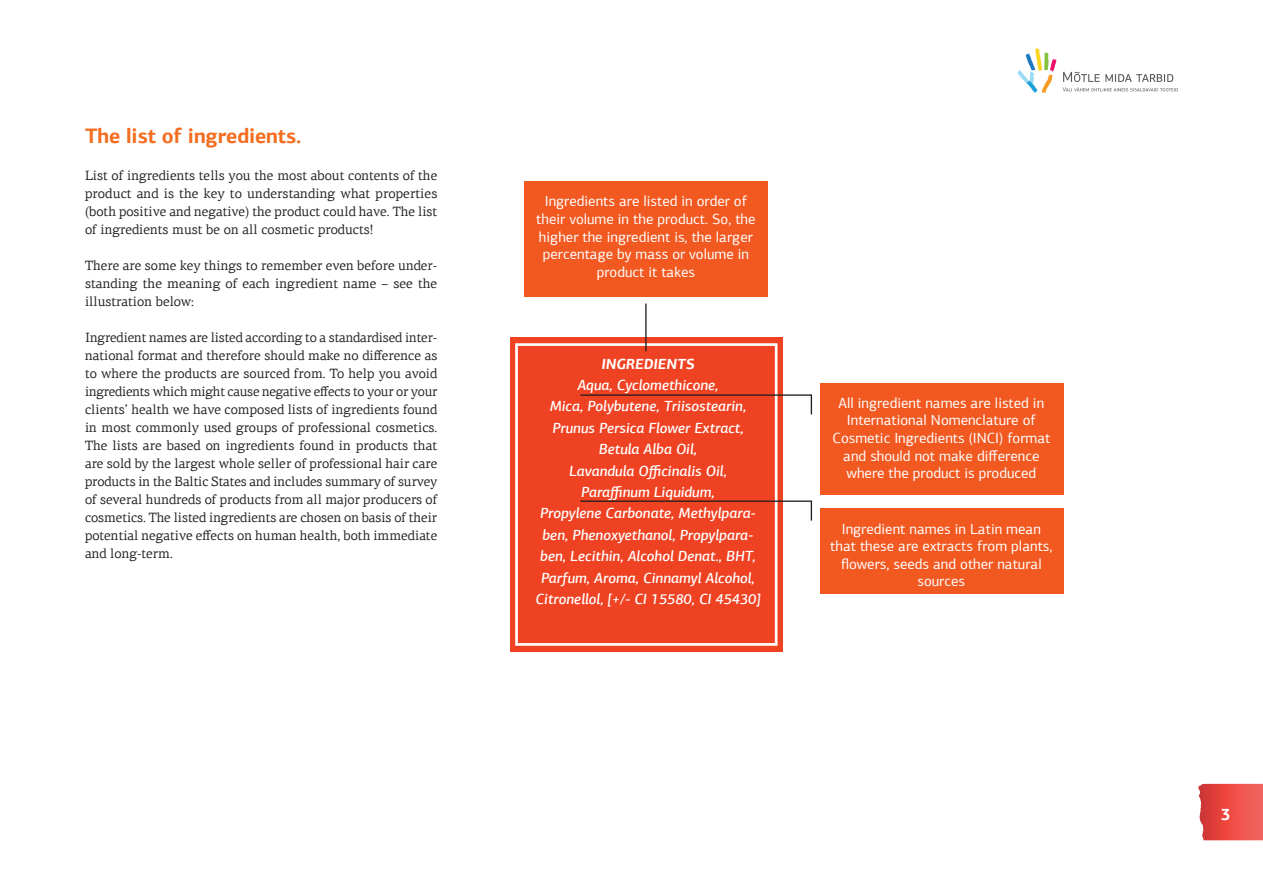
<style>
.page{position:relative;width:1263px;height:893px;background:#fff}
.page>*{position:absolute;margin:0;border:0;box-sizing:border-box;transform-origin:0 0}
.t1{font:700 21px "PF Agora Sans Pro";letter-spacing:-.005em;color:#f36e21}
.t2{font:700 16.5px "PF Agora Sans Pro";color:#fff}
.t3{font:14.7px/17.7px "PF Agora Sans Pro";color:#fff;text-align:center}
.t4{font:italic 500 14.7px/21.5px "PF Agora Sans Pro";color:#fff;text-align:center}
.t5{font:italic 700 14.7px "PF Agora Sans Pro";color:#fff}
.t6{font:13.5px/18px "PF Agora Serif Pro";color:#231f20;text-align:justify}
</style>
<div class="page">
<svg style="left:1017px;top:48px;width:40px;height:45px"></svg>
<svg style="left:1063px;top:72px;width:115px;height:19px"></svg>
<div style="left:525px;top:181px;width:243px;height:116px;background:#f15921"></div>
<div style="left:510px;top:337px;width:272px;height:315px;background:#ef4222"></div>
<div style="left:515px;top:343px;width:262px;height:303px;border:3px solid #fff"></div>
<div style="left:820px;top:508px;width:243px;height:86px;background:#f15921"></div>
<div style="left:820px;top:383px;width:243px;height:111px;background:#f15921"></div>
<svg style="left:580px;top:500px;width:233px;height:22px"></svg>
<svg style="left:580px;top:394px;width:233px;height:22px"></svg>
<hr style="left:645px;top:304px;width:2px;height:47px;background:#231f20">
<svg style="left:1198px;top:784px;width:65px;height:56px;background:#e9544f"></svg>
<h1 class="t1" style="left:85px;top:123px;width:218px">The list of ingredients.</h1>
<p class="t6" style="left:85px;top:166px;width:354px">List of ingredients tells you the most about contents of the product and is the key to understanding what properties (both positive and negative) the product could have. The list of ingredients must be on all cosmetic products!</p>
<p class="t6" style="left:85px;top:256px;width:354px">There are some key things to remember even before under&shy;standing the meaning of each ingredient name – see the illustration below:</p>
<p class="t6" style="left:85px;top:328px;width:354px">Ingredient names are listed according to a standardised inter&shy;national format and therefore should make no difference as to where the products are sourced from. To help you avoid ingredients which might cause negative effects to your or your clients’ health we have composed lists of ingredients found in most commonly used groups of professional cosmetics.<br>The lists are based on ingredients found in products that are sold by the largest whole seller of professional hair care products in the Baltic States and includes summary of survey of several hundreds of products from all major producers of cosmetics. The listed ingredients are chosen on basis of their potential negative effects on human health, both immediate and long-term.</p>
<p class="t3" style="left:536px;top:192px;width:221px">Ingredients are listed in order of their volume in the product. So, the higher the ingredient is, the larger percentage by mass or volume in product it takes</p>
<p class="t5" style="left:601px;top:354px;width:95px">INGREDIENTS</p>
<p class="t4" style="left:535px;top:374px;width:226px">Aqua, Cyclomethicone,<br>Mica, Polybutene, Triisostearin,<br>Prunus Persica Flower Extract,<br>Betula Alba Oil,<br>Lavandula Officinalis Oil,<br>Paraffinum Liquidum,<br>Propylene Carbonate, Methylpara&shy;ben, Phenoxyethanol, Propylpara&shy;ben, Lecithin, Alcohol Denat., BHT,<br>Parfum, Aroma, Cinnamyl Alcohol,<br>Citronellol, [+/- CI 15580, CI 45430]</p>
<p class="t3" style="left:832px;top:394px;width:220px">All ingredient names are listed in<br>International Nomenclature of<br>Cosmetic Ingredients (INCI) format and should not make difference where the product is produced</p>
<p class="t3" style="left:830px;top:520px;width:224px">Ingredient names in Latin mean that these are extracts from plants, flowers, seeds and other natural sources</p>
<p class="t2" style="left:1221px;top:804px;width:11px">3</p>
</div>
